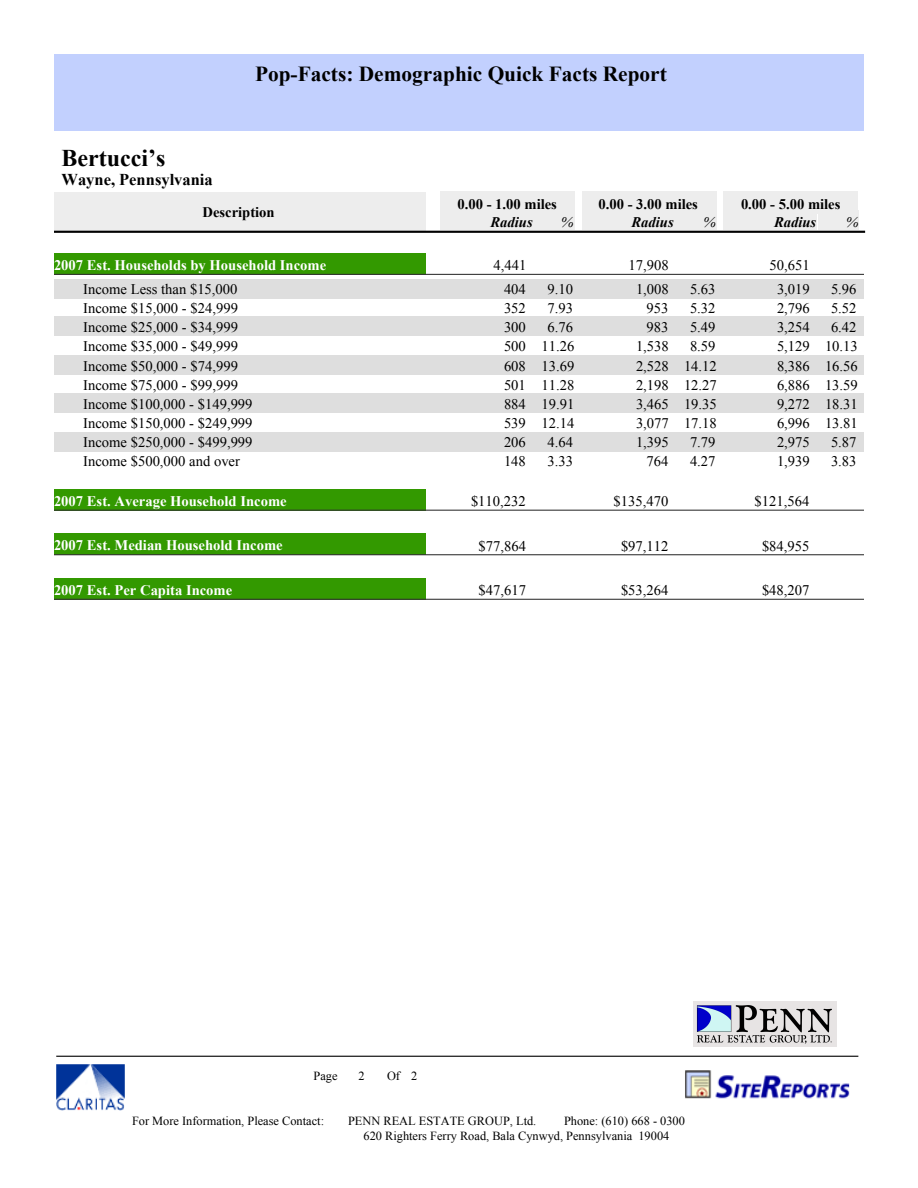
<style>
.page{position:relative;width:918px;height:1188px;background:#fff}
.page>*{position:absolute;margin:0;border:0;box-sizing:border-box;transform-origin:0 0}
.t1{font:700 24px "Times New Roman";color:#000}
.t2{font:700 21.3px "Times New Roman";color:#000}
.t3{font:700 16.5px "Times New Roman";color:#000}
.t4{font:14.7px "Times New Roman";color:#000}
.t5{font:700 14.7px "Times New Roman";color:#fff}
.t6{font:700 14.7px "Times New Roman";color:#000}
.t7{font:italic 700 14.7px "Times New Roman";color:#000}
.t8{font:italic 14.7px "Times New Roman";color:#000}
.t9{font:12.3px/14.9px "Times New Roman";color:#000}
</style>
<div class="page">
<div style="left:54px;top:432px;width:810px;height:20px;background:#dedede"></div>
<div style="left:54px;top:393px;width:810px;height:19px;background:#dedede"></div>
<div style="left:54px;top:356px;width:810px;height:19px;background:#dedede"></div>
<div style="left:54px;top:316px;width:810px;height:20px;background:#dedede"></div>
<div style="left:54px;top:279px;width:810px;height:19px;background:#dedede"></div>
<div style="left:54px;top:54px;width:810px;height:76px;background:#c2d0fe"></div>
<div style="left:723px;top:211px;width:94px;height:19px;background:#ededed"></div>
<div style="left:582px;top:211px;width:94px;height:19px;background:#ededed"></div>
<div style="left:723px;top:191px;width:135px;height:23px;background:#ededed"></div>
<div style="left:582px;top:191px;width:135px;height:23px;background:#ededed"></div>
<div style="left:440px;top:191px;width:135px;height:23px;background:#ededed"></div>
<div style="left:534px;top:211px;width:41px;height:19px;background:#ededed"></div>
<div style="left:676px;top:211px;width:41px;height:19px;background:#ededed"></div>
<div style="left:818px;top:211px;width:40px;height:19px;background:#ededed"></div>
<div style="left:440px;top:211px;width:94px;height:19px;background:#ededed"></div>
<div style="left:54px;top:192px;width:372px;height:39px;background:#ededed"></div>
<div style="left:54px;top:253px;width:372px;height:22px;background:#390"></div>
<div style="left:54px;top:489px;width:372px;height:21px;background:#390"></div>
<div style="left:54px;top:533px;width:372px;height:22px;background:#390"></div>
<div style="left:54px;top:578px;width:372px;height:22px;background:#390"></div>
<img style="left:685px;top:1070px;width:165px;height:29px">
<img style="left:56px;top:1064px;width:69px;height:47px">
<hr style="left:56px;top:1056px;width:802px;height:1px;background:#000">
<hr style="left:54px;top:599px;width:810px;height:1px;background:#333">
<hr style="left:54px;top:554px;width:810px;height:1px;background:#333">
<hr style="left:54px;top:510px;width:810px;height:1px;background:#333">
<hr style="left:54px;top:274px;width:810px;height:1px;background:#333">
<hr style="left:54px;top:231px;width:811px;height:2px;background:#000">
<img style="left:693px;top:1002px;width:144px;height:45px">
<h1 class="t1" style="left:62px;top:141px;width:105px">Bertucci’s</h1>
<p class="t3" style="left:62px;top:168px;width:153px">Wayne, Pennsylvania</p>
<h2 class="t2" style="left:255px;top:59px;width:413px">Pop-Facts: Demographic Quick Facts Report</h2>
<p class="t6" style="left:458px;top:193px;width:101px">0.00 - 1.00 miles</p>
<p class="t6" style="left:598px;top:193px;width:101px">0.00 - 3.00 miles</p>
<p class="t6" style="left:741px;top:193px;width:101px">0.00 - 5.00 miles</p>
<p class="t7" style="left:490px;top:212px;width:44px">Radius</p>
<p class="t8" style="left:561px;top:212px;width:14px">%</p>
<p class="t8" style="left:704px;top:212px;width:14px">%</p>
<p class="t8" style="left:846px;top:212px;width:14px">%</p>
<p class="t6" style="left:202px;top:202px;width:74px">Description</p>
<p class="t5" style="left:54px;top:255px;width:274px">2007 Est. Households by Household Income</p>
<p class="t4" style="left:494px;top:255px;width:34px">4,441</p>
<p class="t4" style="left:628px;top:255px;width:42px">17,908</p>
<p class="t4" style="left:770px;top:255px;width:42px">50,651</p>
<p class="t4" style="left:83px;top:279px;width:156px">Income Less than $15,000</p>
<p class="t4" style="left:504px;top:279px;width:23px">404</p>
<p class="t4" style="left:548px;top:279px;width:27px">9.10</p>
<p class="t4" style="left:636px;top:279px;width:34px">1,008</p>
<p class="t4" style="left:690px;top:279px;width:27px">5.63</p>
<p class="t4" style="left:777px;top:279px;width:34px">3,019</p>
<p class="t4" style="left:831px;top:279px;width:27px">5.96</p>
<p class="t4" style="left:83px;top:298px;width:156px">Income $15,000 - $24,999</p>
<p class="t4" style="left:504px;top:298px;width:23px">352</p>
<p class="t4" style="left:548px;top:298px;width:27px">7.93</p>
<p class="t4" style="left:646px;top:298px;width:23px">953</p>
<p class="t4" style="left:690px;top:298px;width:27px">5.32</p>
<p class="t4" style="left:777px;top:298px;width:34px">2,796</p>
<p class="t4" style="left:831px;top:298px;width:27px">5.52</p>
<p class="t4" style="left:83px;top:317px;width:156px">Income $25,000 - $34,999</p>
<p class="t4" style="left:504px;top:317px;width:23px">300</p>
<p class="t4" style="left:548px;top:317px;width:27px">6.76</p>
<p class="t4" style="left:646px;top:317px;width:23px">983</p>
<p class="t4" style="left:690px;top:317px;width:27px">5.49</p>
<p class="t4" style="left:777px;top:317px;width:34px">3,254</p>
<p class="t4" style="left:831px;top:317px;width:27px">6.42</p>
<p class="t4" style="left:83px;top:337px;width:156px">Income $35,000 - $49,999</p>
<p class="t4" style="left:504px;top:337px;width:72px">500 11.26</p>
<p class="t4" style="left:636px;top:337px;width:34px">1,538</p>
<p class="t4" style="left:690px;top:337px;width:27px">8.59</p>
<p class="t4" style="left:777px;top:337px;width:82px">5,129 10.13</p>
<p class="t4" style="left:83px;top:356px;width:156px">Income $50,000 - $74,999</p>
<p class="t4" style="left:504px;top:356px;width:72px">608 13.69</p>
<p class="t4" style="left:636px;top:356px;width:82px">2,528 14.12</p>
<p class="t4" style="left:777px;top:356px;width:82px">8,386 16.56</p>
<p class="t4" style="left:83px;top:375px;width:156px">Income $75,000 - $99,999</p>
<p class="t4" style="left:504px;top:375px;width:72px">501 11.28</p>
<p class="t4" style="left:636px;top:375px;width:82px">2,198 12.27</p>
<p class="t4" style="left:777px;top:375px;width:82px">6,886 13.59</p>
<p class="t4" style="left:83px;top:394px;width:171px">Income $100,000 - $149,999</p>
<p class="t4" style="left:504px;top:394px;width:72px">884 19.91</p>
<p class="t4" style="left:636px;top:394px;width:82px">3,465 19.35</p>
<p class="t4" style="left:777px;top:394px;width:82px">9,272 18.31</p>
<p class="t4" style="left:83px;top:413px;width:171px">Income $150,000 - $249,999</p>
<p class="t4" style="left:504px;top:413px;width:72px">539 12.14</p>
<p class="t4" style="left:636px;top:413px;width:82px">3,077 17.18</p>
<p class="t4" style="left:777px;top:413px;width:82px">6,996 13.81</p>
<p class="t4" style="left:83px;top:432px;width:171px">Income $250,000 - $499,999</p>
<p class="t4" style="left:504px;top:432px;width:23px">206</p>
<p class="t4" style="left:548px;top:432px;width:27px">4.64</p>
<p class="t4" style="left:636px;top:432px;width:34px">1,395</p>
<p class="t4" style="left:690px;top:432px;width:27px">7.79</p>
<p class="t4" style="left:777px;top:432px;width:34px">2,975</p>
<p class="t4" style="left:831px;top:432px;width:27px">5.87</p>
<p class="t4" style="left:83px;top:451px;width:158px">Income $500,000 and over</p>
<p class="t4" style="left:504px;top:451px;width:23px">148</p>
<p class="t4" style="left:548px;top:451px;width:27px">3.33</p>
<p class="t4" style="left:646px;top:451px;width:23px">764</p>
<p class="t4" style="left:690px;top:451px;width:27px">4.27</p>
<p class="t4" style="left:777px;top:451px;width:34px">1,939</p>
<p class="t4" style="left:831px;top:451px;width:27px">3.83</p>
<p class="t5" style="left:54px;top:491px;width:234px">2007 Est. Average Household Income</p>
<p class="t4" style="left:471px;top:491px;width:56px">$110,232</p>
<p class="t4" style="left:614px;top:491px;width:56px">$135,470</p>
<p class="t4" style="left:754px;top:491px;width:56px">$121,564</p>
<p class="t5" style="left:54px;top:535px;width:230px">2007 Est. Median Household Income</p>
<p class="t4" style="left:478px;top:536px;width:49px">$77,864</p>
<p class="t4" style="left:621px;top:536px;width:49px">$97,112</p>
<p class="t4" style="left:762px;top:536px;width:49px">$84,955</p>
<p class="t5" style="left:54px;top:580px;width:180px">2007 Est. Per Capita Income</p>
<p class="t4" style="left:478px;top:580px;width:49px">$47,617</p>
<p class="t4" style="left:621px;top:580px;width:49px">$53,264</p>
<p class="t4" style="left:762px;top:580px;width:49px">$48,207</p>
<p class="t7" style="left:632px;top:212px;width:44px">Radius</p>
<p class="t7" style="left:774px;top:212px;width:44px">Radius</p>
<p class="t9" style="left:314px;top:1068px;width:26px">Page</p>
<p class="t9" style="left:358px;top:1068px;width:8px">2</p>
<p class="t9" style="left:387px;top:1068px;width:32px">Of 2</p>
<p class="t9" style="left:132px;top:1114px;width:194px">For More Information, Please Contact:</p>
<p class="t9" style="left:348px;top:1114px;width:190px">PENN REAL ESTATE GROUP, Ltd.</p>
<p class="t9" style="left:363px;top:1114px;width:323px;text-indent:201px">Phone: (610) 668 - 0300<br>620 Righters Ferry Road, Bala Cynwyd, Pennsylvania 19004</p>
</div>
